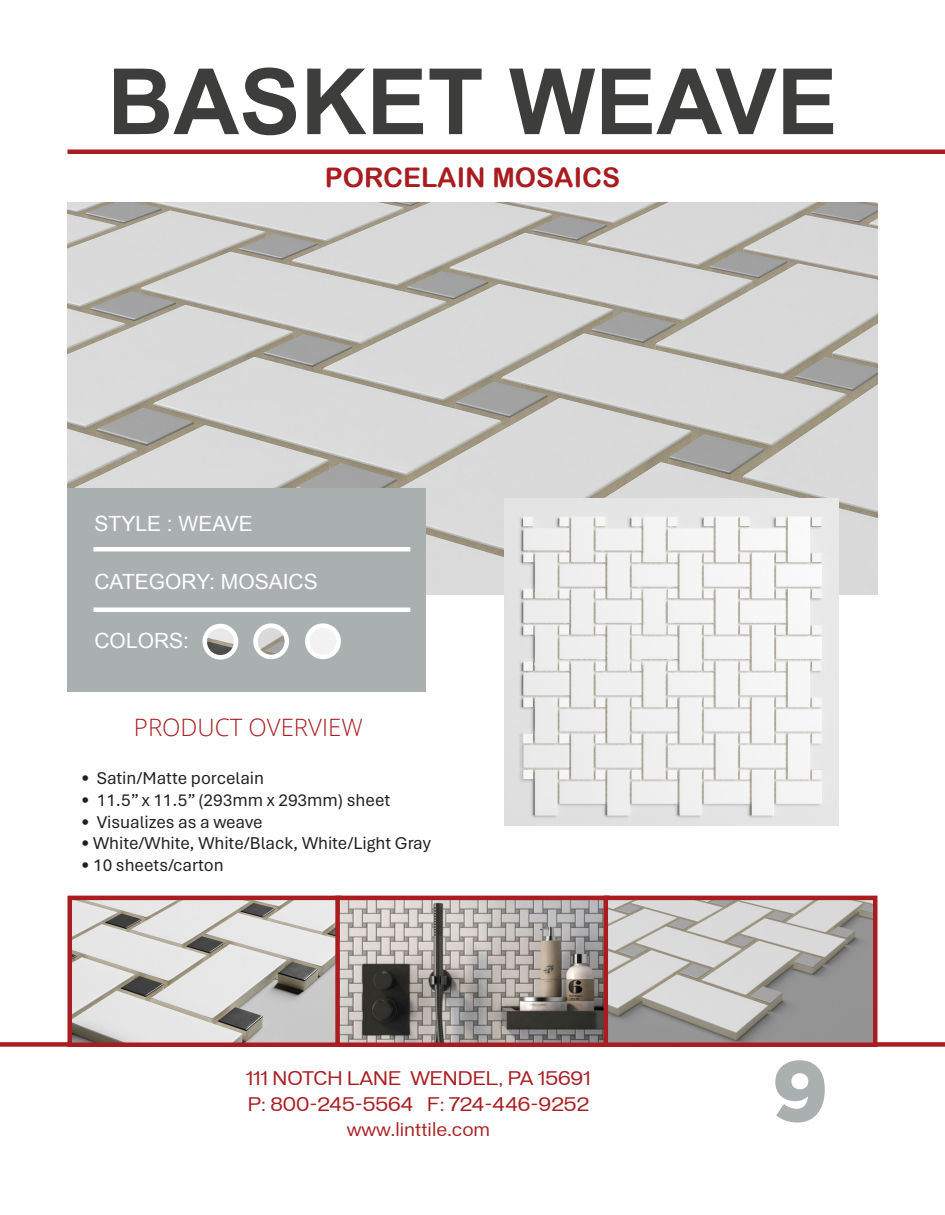
<style>
.page{position:relative;width:945px;height:1215px;background:#fff}
.page>*{position:absolute;margin:0;border:0;box-sizing:border-box;transform-origin:0 0}
.t1{font:700 91.5px "Arial";color:#3d3d3c}
.t2{font:900 85.5px "Gotham Pro";color:#aaafaf}
.t3{font:27px "Arial Rounded MT Bold";color:#a91d21}
.t4{font:300 24px "Open Sans";color:#a91d21}
.t5{font:21px "Arial";color:#fff}
.t6{font:18px "Aptos";color:#231f20}
.Address{font:18px "Vonnes";color:#a91d21}
</style>
<div class="page">
<div style="left:0;top:1042px;width:945px;height:5px;background:#a91d21"></div>
<div style="left:68px;top:149px;width:877px;height:5px;background:#a91d21"></div>
<img style="left:68px;top:202px;width:810px;height:393px">
<img style="left:504px;top:499px;width:334px;height:327px">
<img style="left:73px;top:901px;width:262px;height:141px">
<div style="left:68px;top:896px;width:273px;height:151px;border:4px solid #a91d21"></div>
<svg style="left:340px;top:901px;width:264px;height:141px;background:#98938f"></svg>
<div style="left:335px;top:896px;width:274px;height:151px;border:4px solid #a91d21"></div>
<svg style="left:609px;top:901px;width:264px;height:141px;background:#b5b4b2"></svg>
<div style="left:604px;top:896px;width:274px;height:151px;border:4px solid #a91d21"></div>
<div style="left:68px;top:489px;width:358px;height:203px;background:#aaafaf"></div>
<div style="left:93px;top:547px;width:317px;height:5px;background:#fff"></div>
<hr style="left:93px;top:608px;width:317px;height:4px;background:#fff">
<img style="left:205px;top:626px;width:31px;height:31px;border-radius:16px">
<div style="left:203px;top:624px;width:35px;height:36px;border:4px solid #fff;border-radius:50%"></div>
<img style="left:256px;top:626px;width:31px;height:31px;border-radius:16px">
<div style="left:253px;top:623px;width:36px;height:36px;border:4px solid #fff;border-radius:50%"></div>
<img style="left:307px;top:626px;width:32px;height:31px;border-radius:16px">
<div style="left:305px;top:623px;width:36px;height:36px;border:4px solid #fff;border-radius:50%"></div>
<p class="t1" style="left:107px;top:42px;width:732px">BASKET WEAVE</p>
<p class="t3" style="left:325px;top:162px;width:297px">PORCELAIN MOSAICS</p>
<p class="t5" style="left:94px;top:510px;width:160px">STYLE : WEAVE</p>
<p class="t5" style="left:94px;top:568px;width:225px">CATEGORY: MOSAICS</p>
<p class="t5" style="left:94px;top:627px;width:96px">COLORS:</p>
<p class="t4" style="left:134px;top:711px;width:230px">PRODUCT OVERVIEW</p>
<p class="t6" style="left:81px;top:766px;width:185px">• Satin/Matte porcelain</p>
<p class="t6" style="left:81px;top:788px;width:311px">• 11.5” x 11.5” (293mm x 293mm) sheet</p>
<p class="t6" style="left:81px;top:809px;width:183px">• Visualizes as a weave</p>
<p class="t6" style="left:81px;top:831px;width:351px">• White/White, White/Black, White/Light Gray</p>
<p class="t6" style="left:81px;top:853px;width:144px">• 10 sheets/carton</p>
<p class="Address" style="left:246px;top:1068px;width:346px">111 NOTCH LANE WENDEL, PA 15691</p>
<p class="Address" style="left:248px;top:1094px;width:343px">P: 800-245-5564 F: 724-446-9252</p>
<p class="Address" style="left:347px;top:1119px;width:145px">www.linttile.com</p>
<p class="t2" style="left:772px;top:1042px;width:58px">9</p>
</div>
